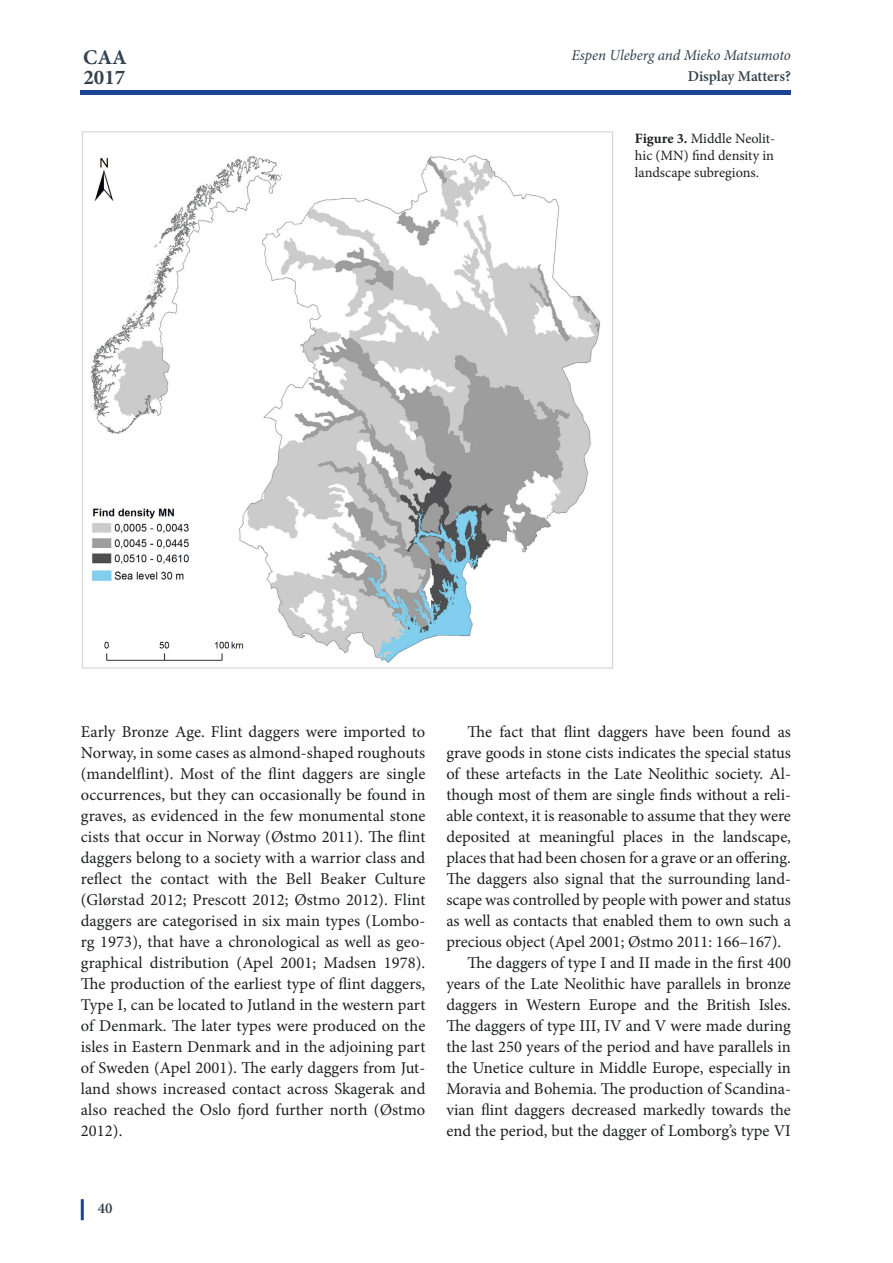
<style>
.page{position:relative;width:893px;height:1263px;background:#fff}
.page>*{position:absolute;margin:0;border:0;box-sizing:border-box;transform-origin:0 0}
.t1{font:21px/19.5px "Minion Pro Bold 3";color:#33424e}
.t2{font:16.5px/21px "Minion Pro";color:#1d1e1f;text-align:justify}
.t3{font:italic 15px "Minion Pro";letter-spacing:-.005em;color:#33424e}
.t4{font:600 15px "Minion Pro";letter-spacing:-.005em;color:#33424e}
.t5{font:14.25px/17.1px "Minion Pro";color:#1d1e1f;text-align:justify}
.s1{font-weight:700}
</style>
<div class="page">
<div style="left:81px;top:90px;width:710px;height:5px;background:#1d4395"></div>
<hr style="left:81px;top:1199px;width:3px;height:21px;background:#1d4395">
<img style="left:82px;top:131px;width:531px;height:538px">
<p class="t1" style="left:83px;top:47px;width:45px">CAA<br>2017</p>
<p class="t3" style="left:571px;top:45px;width:221px">Espen Uleberg and Mieko Matsumoto</p>
<p class="t4" style="left:688px;top:65px;width:105px">Display Matters?</p>
<p class="t5" style="left:635px;top:130px;width:142px"><span class="s1">Figure 3.</span> Middle Neolit&shy;hic (MN) find density in landscape subregions.</p>
<p class="t2" style="left:81px;top:721px;width:346px">Early Bronze Age. Flint daggers were imported to Norway, in some cases as almond-shaped roughouts (mandelflint). Most of the flint daggers are single occurrences, but they can occasionally be found in graves, as evidenced in the few monumental stone cists that occur in Norway (Østmo 2011). The flint daggers belong to a society with a warrior class and reflect the contact with the Bell Beaker Culture (Glørstad 2012; Prescott 2012; Østmo 2012). Flint daggers are categorised in six main types (Lombo&shy;rg 1973), that have a chronological as well as geo&shy;graphical distribution (Apel 2001; Madsen 1978).<br>The production of the earliest type of flint daggers, Type I, can be located to Jutland in the western part of Denmark. The later types were produced on the isles in Eastern Denmark and in the adjoining part of Sweden (Apel 2001). The early daggers from Jut&shy;land shows increased contact across Skagerak and also reached the Oslo fjord further north (Østmo 2012).</p>
<p class="t2" style="left:468px;top:721px;width:325px">The fact that flint daggers have been found as</p>
<p class="t2" style="left:446px;top:742px;width:346px">grave goods in stone cists indicates the special status</p>
<p class="t2" style="left:446px;top:763px;width:346px">of these artefacts in the Late Neolithic society. Al-</p>
<p class="t2" style="left:446px;top:784px;width:346px">though most of them are single finds without a reli-</p>
<p class="t2" style="left:446px;top:805px;width:346px">able context, it is reasonable to assume that they were</p>
<p class="t2" style="left:446px;top:826px;width:346px">deposited at meaningful places in the landscape,</p>
<p class="t2" style="left:446px;top:847px;width:346px">places that had been chosen for a grave or an offering.</p>
<p class="t2" style="left:446px;top:868px;width:346px">The daggers also signal that the surrounding land-</p>
<p class="t2" style="left:446px;top:889px;width:346px">scape was controlled by people with power and status</p>
<p class="t2" style="left:446px;top:910px;width:346px">as well as contacts that enabled them to own such a</p>
<p class="t2" style="left:446px;top:931px;width:336px">precious object (Apel 2001; Østmo 2011: 166–167).</p>
<p class="t2" style="left:468px;top:952px;width:325px">The daggers of type I and II made in the first 400</p>
<p class="t2" style="left:446px;top:973px;width:346px">years of the Late Neolithic have parallels in bronze</p>
<p class="t2" style="left:446px;top:994px;width:346px">daggers in Western Europe and the British Isles.</p>
<p class="t2" style="left:446px;top:1015px;width:346px">The daggers of type III, IV and V were made during</p>
<p class="t2" style="left:446px;top:1036px;width:346px">the last 250 years of the period and have parallels in</p>
<p class="t2" style="left:446px;top:1057px;width:346px">the Unetice culture in Middle Europe, especially in</p>
<p class="t2" style="left:446px;top:1078px;width:346px">Moravia and Bohemia. The production of Scandina-</p>
<p class="t2" style="left:446px;top:1099px;width:346px">vian flint daggers decreased markedly towards the</p>
<p class="t2" style="left:446px;top:1120px;width:346px">end the period, but the dagger of Lomborg’s type VI</p>
<p class="t4" style="left:98px;top:1198px;width:16px">40</p>
</div>
